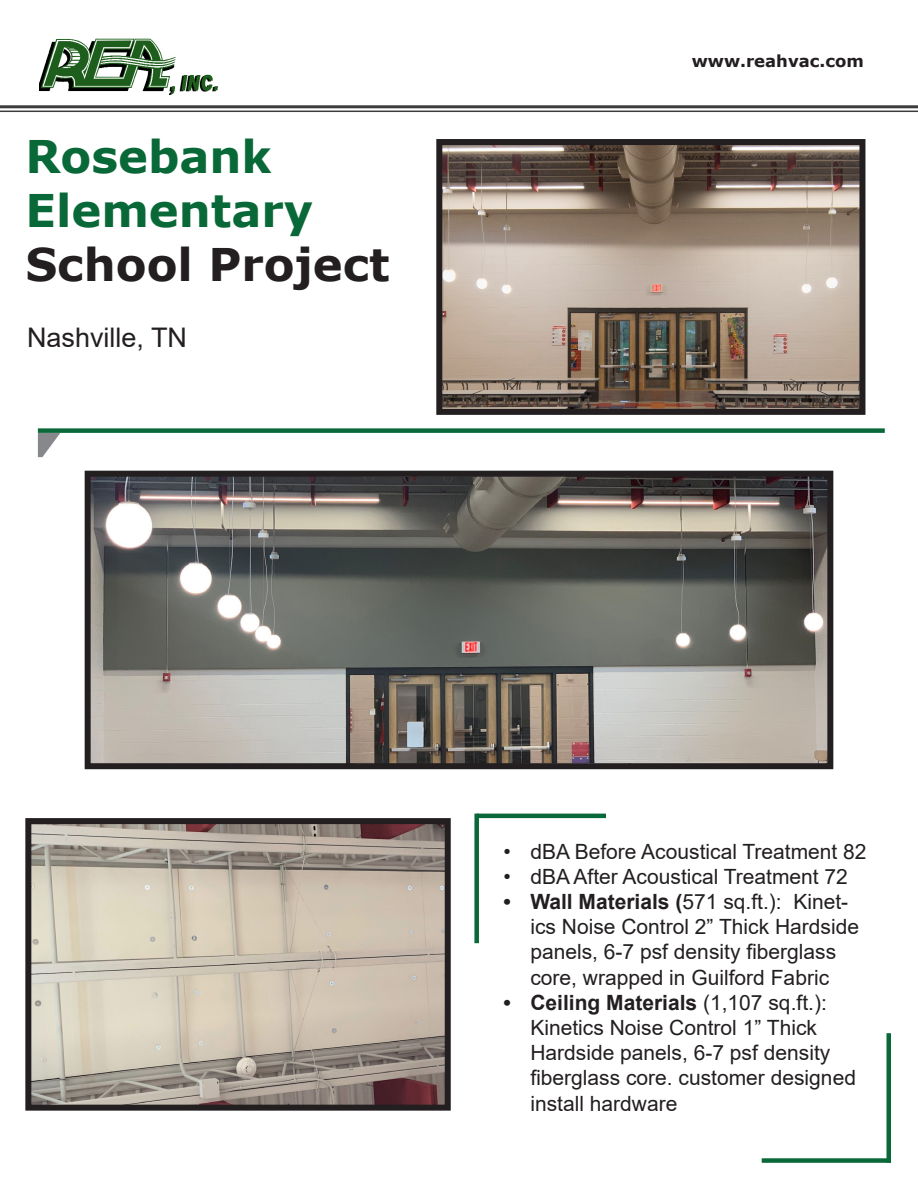
<style>
.page{position:relative;width:918px;height:1188px;background:#fff}
.page>*{position:absolute;margin:0;border:0;box-sizing:border-box;transform-origin:0 0}
.Titel_Font_Left{font:700 45px "Verdana";color:#096837}
.Titel_Font_Left-2{font:700 45px "Verdana";color:#231f20}
.Titel_Font_Left-3{font:27px "Arial";color:#231f20}
.t1{font:21px/25.2px "Arial";color:#231f20}
.Sami_Titel_Right{font:700 16.5px "Verdana";color:#231f20}
.s1{font-weight:700}
</style>
<div class="page">
<svg style="left:38px;top:433px;width:22px;height:24px"></svg>
<div style="left:38px;top:428px;width:847px;height:5px;background:#096837"></div>
<hr style="left:477px;top:814px;width:129px;height:4px;background:#096837">
<div style="left:474px;top:814px;width:5px;height:129px;background:#096837"></div>
<div style="left:886px;top:1033px;width:5px;height:130px;background:#096837"></div>
<div style="left:762px;top:1158px;width:129px;height:5px;background:#096837"></div>
<img style="left:32px;top:825px;width:412px;height:279px">
<div style="left:25px;top:818px;width:426px;height:293px;border:6px solid #231f20"></div>
<img style="left:443px;top:146px;width:415px;height:262px">
<div style="left:436px;top:139px;width:429px;height:276px;border:6px solid #231f20"></div>
<img style="left:92px;top:478px;width:734px;height:284px">
<div style="left:85px;top:471px;width:748px;height:298px;border:6px solid #231f20"></div>
<img style="left:40px;top:38px;width:178px;height:57px">
<hr style="left:0;top:105px;width:918px;height:3px;background:#3c3c3d">
<hr style="left:0;top:111px;width:918px;height:1px;background:#3c3c3d">
<p class="Titel_Font_Left" style="left:25px;top:125px;width:248px">Rosebank</p>
<p class="Titel_Font_Left" style="left:25px;top:179px;width:289px">Elementary</p>
<p class="Titel_Font_Left-2" style="left:25px;top:233px;width:366px">School Project</p>
<p class="Titel_Font_Left-3" style="left:27px;top:319px;width:162px">Nashville, TN</p>
<p class="Sami_Titel_Right" style="left:692px;top:49px;width:174px">www.reahvac.com</p>
<p class="t1" style="left:503px;top:838px;width:365px">• dBA Before Acoustical Treatment 82</p>
<p class="t1" style="left:503px;top:864px;width:346px">• dBA After Acoustical Treatment 72</p>
<p class="t1" style="left:530px;top:889px;width:330px;text-indent:-27px"><span class="s1">• Wall Materials (</span>571 sq.ft.): Kinet&shy;ics Noise Control 2” Thick Hardside panels, 6-7 psf density fiberglass core, wrapped in Guilford Fabric</p>
<p class="t1" style="left:530px;top:990px;width:327px;text-indent:-27px"><span class="s1">• Ceiling Materials</span> (1,107 sq.ft.):<br>Kinetics Noise Control 1” Thick<br>Hardside panels, 6-7 psf density fiberglass core. customer designed install hardware</p>
</div>
